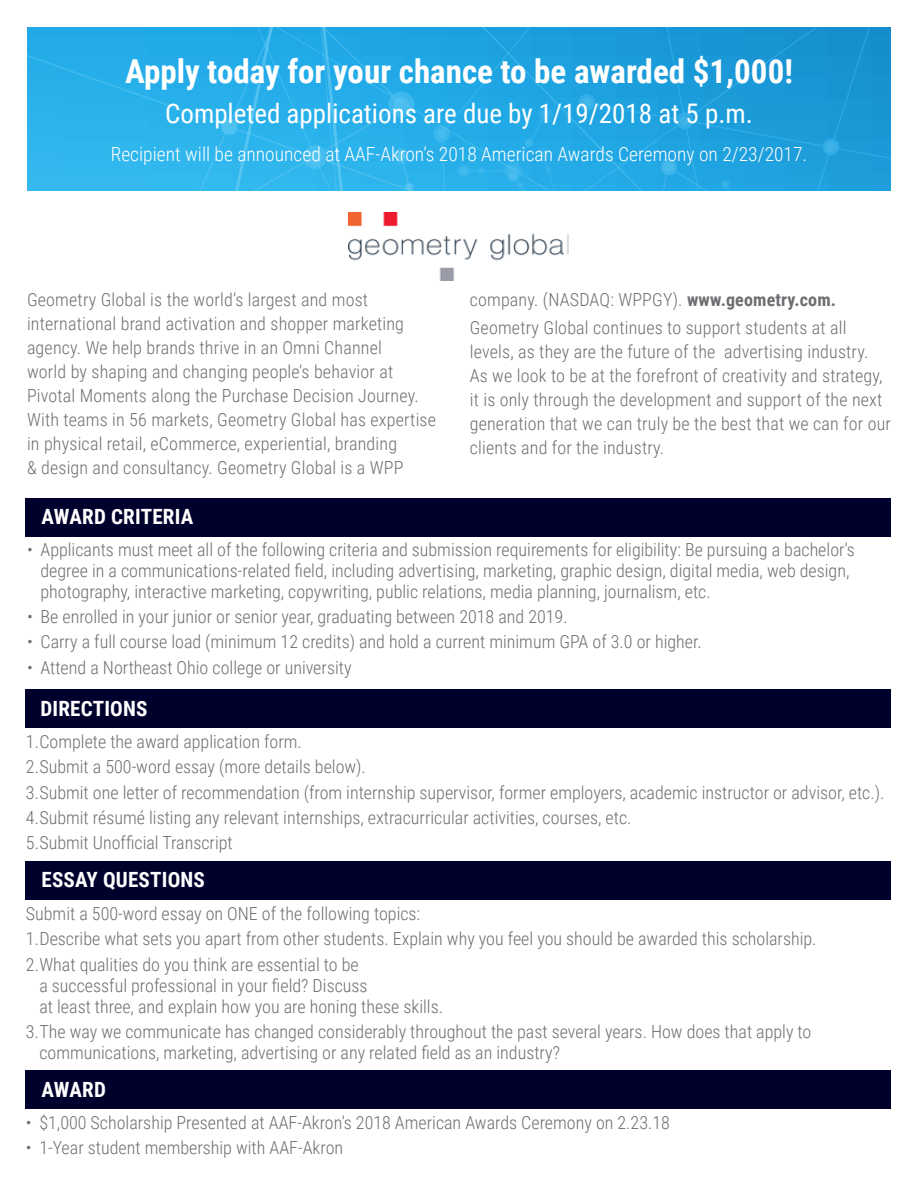
<style>
.page{position:relative;width:918px;height:1188px;background:#fff}
.page>*{position:absolute;margin:0;border:0;box-sizing:border-box;transform-origin:0 0}
.t1{font:700 33px "Roboto Condensed";color:#fff}
.t2{font:27px "Roboto Condensed";color:#fff}
.t3{font:700 21px "Roboto Condensed";letter-spacing:.01em;color:#fff}
.t4{font:300 19.5px "Roboto Condensed";color:#fff}
.t5{font:300 18px/24px "Roboto Condensed";color:#6d6e71}
.s1{font-weight:700}
</style>
<div class="page">
<div style="left:26px;top:498px;width:865px;height:38px;background:#00002c"></div>
<div style="left:26px;top:690px;width:865px;height:38px;background:#00002c"></div>
<div style="left:26px;top:861px;width:865px;height:39px;background:#00002c"></div>
<div style="left:26px;top:1071px;width:865px;height:38px;background:#00002c"></div>
<svg style="left:27px;top:27px;width:864px;height:163px;background:#23a7e3"></svg>
<img style="left:349px;top:213px;width:220px;height:68px">
<h1 class="t1" style="left:125px;top:48px;width:669px">Apply today for your chance to be awarded $1,000!</h1>
<h2 class="t2" style="left:165px;top:95px;width:589px">Completed applications are due by 1/19/2018 at 5 p.m.</h2>
<p class="t4" style="left:111px;top:140px;width:698px">Recipient will be announced at AAF-Akron’s 2018 American Awards Ceremony on 2/23/2017.</p>
<p class="t5" style="left:27px;top:287px;width:411px">Geometry Global is the world’s largest and most international brand activation and shopper marketing agency. We help brands thrive in an Omni Channel<br>world by shaping and changing people’s behavior at Pivotal Moments along the Purchase Decision Journey.<br>With teams in 56 markets, Geometry Global has expertise in physical retail, eCommerce, experiential, branding<br>&amp; design and consultancy. Geometry Global is a WPP</p>
<p class="t5" style="left:470px;top:284px;width:378px;line-height:28.3px">company. (NASDAQ: WPPGY). <span class="s1">www.geometry.com.<br></span>Geometry Global continues to support students at all</p>
<p class="t5" style="left:470px;top:339px;width:423px">levels, as they are the future of the advertising industry.<br>As we look to be at the forefront of creativity and strategy, it is only through the development and support of the next generation that we can truly be the best that we can for our clients and for the industry.</p>
<p class="t3" style="left:42px;top:502px;width:153px">AWARD CRITERIA</p>
<p class="t5" style="left:40px;top:538px;width:816px;line-height:21px;text-indent:-14px">• Applicants must meet all of the following criteria and submission requirements for eligibility: Be pursuing a bachelor’s degree in a communications-related field, including advertising, marketing, graphic design, digital media, web design, photography, interactive marketing, copywriting, public relations, media planning, journalism, etc.</p>
<p class="t5" style="left:27px;top:604px;width:542px">• Be enrolled in your junior or senior year, graduating between 2018 and 2019.</p>
<p class="t5" style="left:27px;top:629px;width:676px">• Carry a full course load (minimum 12 credits) and hold a current minimum GPA of 3.0 or higher.</p>
<p class="t5" style="left:27px;top:655px;width:326px">• Attend a Northeast Ohio college or university</p>
<p class="t3" style="left:41px;top:693px;width:109px">DIRECTIONS</p>
<p class="t5" style="left:26px;top:728px;width:860px;line-height:25.3px">1.Complete the award application form.<br>2.Submit a 500-word essay (more details below).<br>3.Submit one letter of recommendation (from internship supervisor, former employers, academic instructor or advisor, etc.).<br>4.Submit résumé listing any relevant internships, extracurricular activities, courses, etc.<br>5.Submit Unofficial Transcript</p>
<p class="t3" style="left:42px;top:865px;width:165px">ESSAY QUESTIONS</p>
<p class="t5" style="left:26px;top:900px;width:792px;line-height:25.3px">Submit a 500-word essay on ONE of the following topics:<br>1.Describe what sets you apart from other students. Explain why you feel you should be awarded this scholarship.<br>2.What qualities do you think are essential to be</p>
<p class="t5" style="left:39px;top:974px;width:405px;line-height:21px">a successful professional in your field? Discuss<br>at least three, and explain how you are honing these skills.</p>
<p class="t5" style="left:39px;top:1021px;width:774px;line-height:21px;text-indent:-14px">3.The way we communicate has changed considerably throughout the past several years. How does that apply to communications, marketing, advertising or any related field as an industry?</p>
<p class="t3" style="left:42px;top:1074px;width:66px">AWARD</p>
<p class="t5" style="left:26px;top:1110px;width:645px">• $1,000 Scholarship Presented at AAF-Akron’s 2018 American Awards Ceremony on 2.23.18</p>
<p class="t5" style="left:26px;top:1135px;width:319px">• 1-Year student membership with AAF-Akron</p>
</div>
